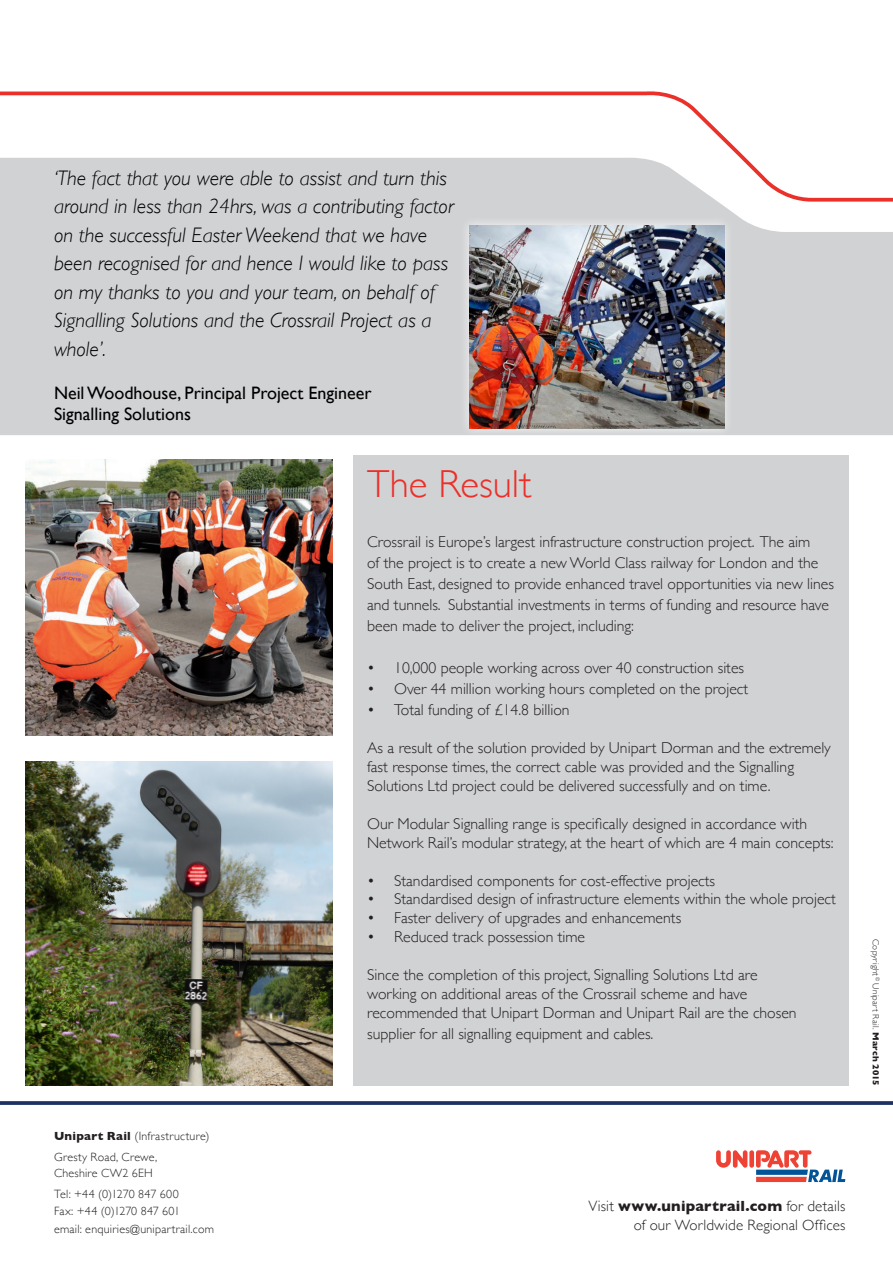
<style>
.page{position:relative;width:893px;height:1263px;background:#fff}
.page>*{position:absolute;margin:0;border:0;box-sizing:border-box;transform-origin:0 0}
.t1{font:300 39px "Gill Sans";color:#eb2f29}
.t2{font:italic 300 21px/28.5px "Gill Sans";color:#000001}
.t3{font:18px "Gill Sans";color:#000001}
.t4{font:300 15.75px/21px "Gill Sans";color:#231f20}
.t5{font:300 15px/19.2px "Gill Sans";letter-spacing:.01em;color:#231f20;text-align:right}
.t6{font:300 12px/16.5px "Gill Sans";letter-spacing:.02em;color:#231f20}
.t7{font:300 9px "Gill Sans";letter-spacing:.03em;color:#231f20}
.s1{font-weight:700}
</style>
<div class="page">
<svg style="left:0;top:1101px;width:893px;height:4px;background:#2c3d6b"></svg>
<svg style="left:0;top:91px;width:744px;height:65px"></svg>
<svg style="left:0;top:156px;width:893px;height:279px;background:#d4d4d6"></svg>
<svg style="left:716px;top:1150px;width:129px;height:32px"></svg>
<div style="left:353px;top:455px;width:495px;height:631px;background:#d1d2d4"></div>
<div style="left:459px;top:216px;width:275px;height:223px;background:#fff;opacity:.75"></div>
<img style="left:469px;top:225px;width:255px;height:204px">
<img style="left:25px;top:459px;width:307px;height:277px">
<img style="left:25px;top:761px;width:307px;height:325px">
<p class="t2" style="left:54px;top:163px;width:401px">‘The fact that you were able to assist and turn this around in less than 24hrs, was a contributing factor on the successful Easter Weekend that we have been recognised for and hence I would like to pass on my thanks to you and your team, on behalf of Signalling Solutions and the Crossrail Project as a whole’.</p>
<p class="t3" style="left:54px;top:382px;width:319px">Neil Woodhouse, Principal Project Engineer</p>
<p class="t3" style="left:54px;top:404px;width:138px">Signalling Solutions</p>
<p class="t6" style="left:54px;top:1127px;width:157px"><span class="s1">Unipart Rail</span> (Infrastructure)</p>
<p class="t6" style="left:54px;top:1148px;width:105px">Gresty Road, Crewe,<br>Cheshire CW2 6EH</p>
<p class="t6" style="left:54px;top:1185px;width:128px">Tel: +44 (0)1270 847 600<br>Fax: +44 (0)1270 847 601</p>
<p class="t6" style="left:54px;top:1220px;width:161px">email: enquiries@unipartrail.com</p>
<p class="t1" style="left:367px;top:453px;width:166px">The Result</p>
<p class="t4" style="left:367px;top:531px;width:468px">Crossrail is Europe’s largest infrastructure construction project. The aim<br>of the project is to create a new World Class railway for London and the South East, designed to provide enhanced travel opportunities via new lines and tunnels. Substantial investments in terms of funding and resource have been made to deliver the project, including:</p>
<p class="t4" style="left:367px;top:657px;width:379px">• 10,000 people working across over 40 construction sites</p>
<p class="t4" style="left:367px;top:678px;width:383px">• Over 44 million working hours completed on the project</p>
<p class="t4" style="left:367px;top:699px;width:204px">• Total funding of £14.8 billion</p>
<p class="t4" style="left:367px;top:738px;width:465px;line-height:18.9px">As a result of the solution provided by Unipart Dorman and the extremely fast response times, the correct cable was provided and the Signalling<br>Solutions Ltd project could be delivered successfully and on time.</p>
<p class="t4" style="left:367px;top:813px;width:468px;line-height:18.9px">Our Modular Signalling range is specifically designed in accordance with<br>Network Rail’s modular strategy, at the heart of which are 4 main concepts:</p>
<p class="t4" style="left:367px;top:869px;width:350px">• Standardised components for cost-effective projects</p>
<p class="t4" style="left:367px;top:888px;width:470px">• Standardised design of infrastructure elements within the whole project</p>
<p class="t4" style="left:367px;top:907px;width:316px">• Faster delivery of upgrades and enhancements</p>
<p class="t4" style="left:367px;top:926px;width:220px">• Reduced track possession time</p>
<p class="t4" style="left:367px;top:964px;width:392px">Since the completion of this project, Signalling Solutions Ltd are</p>
<p class="t4" style="left:367px;top:983px;width:431px;line-height:18.9px">working on additional areas of the Crossrail scheme and have recommended that Unipart Dorman and Unipart Rail are the chosen</p>
<p class="t4" style="left:367px;top:1023px;width:288px">supplier for all signalling equipment and cables.</p>
<p class="t5" style="left:589px;top:1195px;width:258px">Visit <span class="s1">www.unipartrail.com</span> for details of our Worldwide Regional Offices</p>
<p class="t7" style="left:883px;top:939px;width:148px;rotate:90deg">Copyright<sup>©</sup> Unipart Rail. <span class="s1">March 2015</span></p>
</div>
